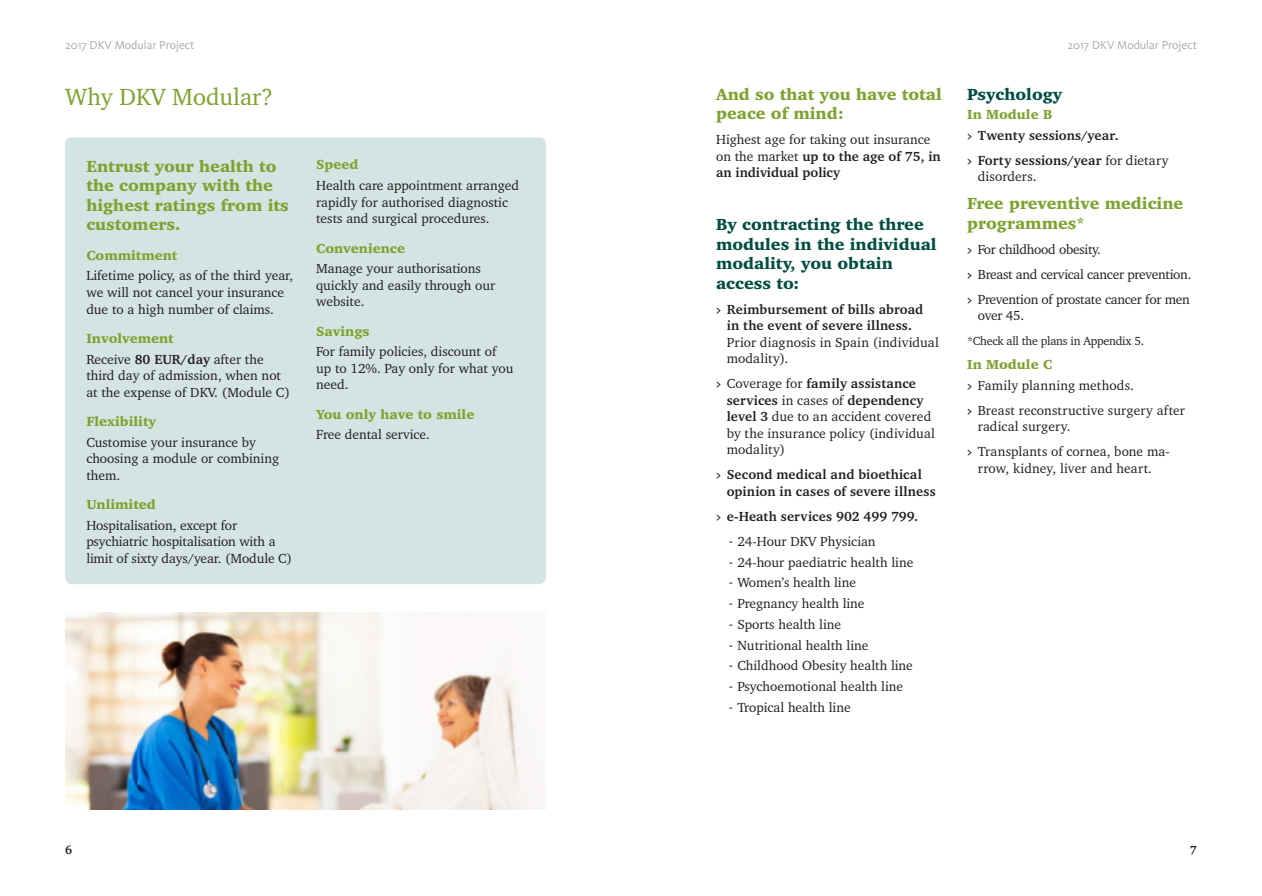
<style>
.page{position:relative;width:1262px;height:896px;background:#fff}
.page>*{position:absolute;margin:0;border:0;box-sizing:border-box;transform-origin:0 0}
.t1{font:24px "Charter IT Cby BT";color:#7ca32d}
.t2{font:900 16.5px/19.5px "Charter IT Cby BT";color:#7ca32d}
.t3{font:900 16.5px/19.5px "Charter IT Cby BT";color:#004d42}
.t4{font:13.5px/16.5px "Charter IT Cby BT";color:#231f20}
.t5{font:700 13.5px/16.5px "Charter IT Cby BT";letter-spacing:.01em;color:#231f20}
.t6{font:13.5px/25px "Charter IT Cby BT";letter-spacing:-.02em;color:#231f20}
.t7{font:900 13.5px "Charter IT Cby BT";color:#7ca32d}
.t8{font:12px "Kievit";color:#a8a9ad}
.t9{font:12px "Charter IT Cby BT";letter-spacing:-.02em;color:#231f20}
.t10{font:700 12px "Charter IT Cby BT";color:#231f20}
.s1{font-weight:900;color:#7ca32d}
.s2{font-weight:700}
.s3{font-family:"Kievit Book SC";font-weight:400}
.s4{font-family:"Kievit Book SC"}
.s5{font-family:"Kievit"}
</style>
<div class="page">
<div style="left:65px;top:137px;width:480px;height:447px;background:#d3e4e3;border-radius:7px"></div>
<img style="left:65px;top:612px;width:480px;height:197px">
<p class="t8" style="left:65px;top:38px;width:131px">2017 DKV Modular Project</p>
<p class="t8" style="left:1067px;top:38px;width:131px">2017 DKV Modular Project</p>
<h1 class="t1" style="left:65px;top:82px;width:209px">Why DKV Modular?</h1>
<p class="t2" style="left:86px;top:156px;width:204px">Entrust your health to the company with the highest ratings from its customers.</p>
<p class="t7" style="left:86px;top:247px;width:93px">Commitment</p>
<p class="t4" style="left:86px;top:267px;width:208px">Lifetime policy, as of the third year, we will not cancel your insurance due to a high number of claims.</p>
<p class="t4" style="left:86px;top:327px;width:179px;line-height:20.7px"><span class="s1">Involvement<br></span>Receive <span class="s2">80 EUR/day</span> after the</p>
<p class="t4" style="left:86px;top:367px;width:205px">third day of admission, when not at the expense of DKV. (Module C)</p>
<p class="t7" style="left:86px;top:413px;width:71px">Flexibility</p>
<p class="t4" style="left:86px;top:433px;width:194px">Customise your insurance by choosing a module or combining them.</p>
<p class="t7" style="left:86px;top:496px;width:71px">Unlimited</p>
<p class="t4" style="left:86px;top:516px;width:207px">Hospitalisation, except for psychiatric hospitalisation with a limit of sixty days/year. (Module C)</p>
<p class="t7" style="left:316px;top:156px;width:44px">Speed</p>
<p class="t4" style="left:316px;top:177px;width:204px">Health care appointment arranged rapidly for authorised diagnostic tests and surgical procedures.</p>
<p class="t7" style="left:316px;top:239px;width:91px">Convenience</p>
<p class="t4" style="left:316px;top:260px;width:181px">Manage your authorisations quickly and easily through our website.</p>
<p class="t7" style="left:316px;top:322px;width:55px">Savings</p>
<p class="t4" style="left:316px;top:343px;width:199px">For family policies, discount of up to 12%. Pay only for what you need.</p>
<p class="t7" style="left:316px;top:405px;width:160px">You only have to smile</p>
<p class="t4" style="left:316px;top:426px;width:115px">Free dental service.</p>
<p class="t2" style="left:716px;top:84px;width:227px">And so that you have total peace of mind:</p>
<p class="t4" style="left:716px;top:131px;width:226px">Highest age for taking out insurance on the market <span class="s2">up to the age of 75, in an individual policy</span></p>
<p class="t3" style="left:716px;top:214px;width:222px">By contracting the three modules in the individual modality, you obtain access to:</p>
<p class="t5" style="left:716px;top:300px;width:208px;text-align:center"><span class="s3">&gt;</span> Reimbursement of bills abroad in the event of severe illness.</p>
<p class="t4" style="left:726px;top:333px;width:213px">Prior diagnosis in Spain (individual modality).</p>
<p class="t4" style="left:726px;top:375px;width:210px;text-indent:-11px"><span class="s4">&gt;</span> Coverage for <span class="s2">family assistance services</span> in cases of <span class="s2">dependency level 3</span> due to an accident covered by the insurance policy (individual modality)</p>
<p class="t5" style="left:726px;top:466px;width:210px;text-indent:-11px"><span class="s3">&gt;</span> Second medical and bioethical opinion in cases of severe illness</p>
<p class="t5" style="left:716px;top:507px;width:203px"><span class="s3">&gt;</span> e-Heath services 902 499 799.</p>
<p class="t4" style="left:728px;top:532px;width:148px"><span class="s5">-</span> 24-Hour DKV Physician</p>
<p class="t4" style="left:728px;top:553px;width:186px"><span class="s5">-</span> 24-hour paediatric health line</p>
<p class="t4" style="left:728px;top:574px;width:129px"><span class="s5">-</span> Women’s health line</p>
<p class="t4" style="left:728px;top:595px;width:137px"><span class="s5">-</span> Pregnancy health line</p>
<p class="t4" style="left:728px;top:615px;width:114px"><span class="s5">-</span> Sports health line</p>
<p class="t4" style="left:728px;top:636px;width:141px"><span class="s5">-</span> Nutritional health line</p>
<p class="t4" style="left:728px;top:657px;width:185px"><span class="s5">-</span> Childhood Obesity health line</p>
<p class="t4" style="left:728px;top:678px;width:176px"><span class="s5">-</span> Psychoemotional health line</p>
<p class="t4" style="left:728px;top:698px;width:123px"><span class="s5">-</span> Tropical health line</p>
<p class="t3" style="left:966px;top:84px;width:97px">Psychology</p>
<p class="t5" style="left:966px;top:103px;width:153px;line-height:20.7px"><span class="s1">In Module B<br></span><span class="s3">&gt;</span> Twenty sessions/year.</p>
<p class="t4" style="left:977px;top:151px;width:192px;text-indent:-11px"><span class="s4">&gt;</span> <span class="s2">Forty sessions/year</span> for dietary disorders.</p>
<p class="t2" style="left:966px;top:193px;width:218px">Free preventive medicine programmes*</p>
<p class="t6" style="left:966px;top:236px;width:226px"><span class="s4">&gt;</span> For childhood obesity.<br><span class="s4">&gt;</span> Breast and cervical cancer prevention. <span class="s4">&gt;</span> Prevention of prostate cancer for men</p>
<p class="t4" style="left:977px;top:307px;width:48px">over 45.</p>
<p class="t9" style="left:966px;top:333px;width:178px">*Check all the plans in Appendix 5.</p>
<p class="t4" style="left:966px;top:353px;width:168px;line-height:20.7px"><span class="s1">In Module C<br></span><span class="s4">&gt;</span> Family planning methods.</p>
<p class="t4" style="left:977px;top:401px;width:209px;text-indent:-11px"><span class="s4">&gt;</span> Breast reconstructive surgery after radical surgery.</p>
<p class="t4" style="left:966px;top:443px;width:204px;text-align:center"><span class="s4">&gt;</span> Transplants of cornea, bone ma&shy;rrow, kidney, liver and heart.</p>
<p class="t10" style="left:65px;top:842px;width:8px">6</p>
<p class="t10" style="left:1189px;top:842px;width:8px">7</p>
</div>
